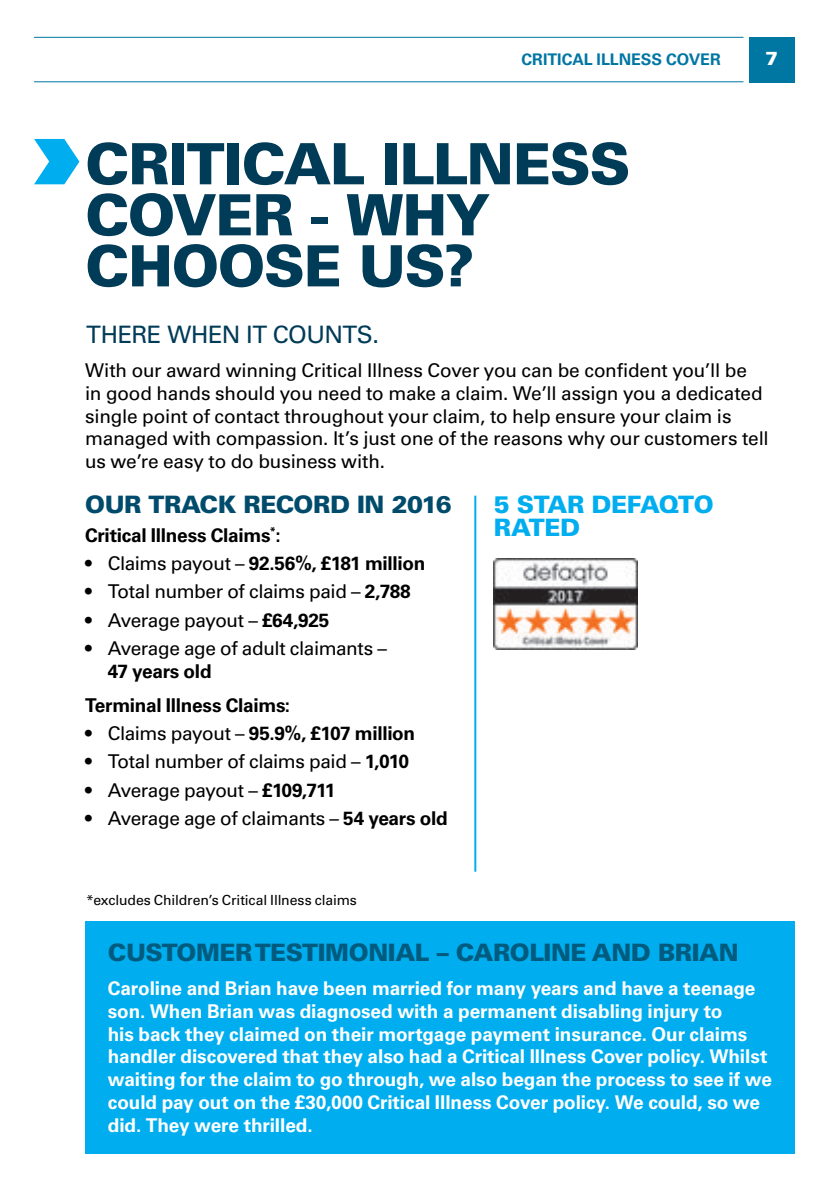
<style>
.page{position:relative;width:840px;height:1191px;background:#fff}
.page>*{position:absolute;margin:0;border:0;box-sizing:border-box;transform-origin:0 0}
.t1{font:900 57px/51px "Univers LT";letter-spacing:-.02em;color:#003b57}
.t2{font:900 24px "Univers LT";letter-spacing:-.02em;color:#005b7f}
.t3{font:900 24px "Univers LT";letter-spacing:-.02em;color:#004b6c}
.t4{font:24px "Univers LT";letter-spacing:-.02em;color:#003b57}
.t5{font:900 24px/22.6px "Univers LT";letter-spacing:-.02em;color:#00aeef}
.t6{font:19px/22.6px "Univers LT";letter-spacing:-.015em;color:#000}
.t7{font:700 19px/22.6px "Univers LT";letter-spacing:-.005em;color:#fff}
.t8{font:700 19px "Univers LT";letter-spacing:-.015em;color:#000}
.t9{font:900 19px "Univers LT";color:#fff}
.t10{font:700 16px "Univers LT";color:#0076a3}
.t11{font:14px "Univers LT";letter-spacing:-.01em;color:#000}
.s1{font-weight:400}
.s2{font-weight:700}
</style>
<div class="page">
<div style="left:85px;top:921px;width:709px;height:233px;background:#00aeef"></div>
<div style="left:748px;top:37px;width:46px;height:45px;background:#0076a3"></div>
<hr style="left:474px;top:495px;width:2px;height:376px;background:#00aeef">
<hr style="left:34px;top:37px;width:709px;height:1px;background:#0076a3">
<hr style="left:34px;top:81px;width:709px;height:1px;background:#0076a3">
<svg style="left:34px;top:139px;width:45px;height:45px"></svg>
<img style="left:493px;top:558px;width:144px;height:91px">
<p class="t10" style="left:521px;top:50px;width:201px">CRITICAL ILLNESS COVER</p>
<h1 class="t1" style="left:85px;top:138px;width:546px">CRITICAL ILLNESS<br>COVER - WHY<br>CHOOSE US?</h1>
<p class="t4" style="left:86px;top:320px;width:294px">THERE WHEN IT COUNTS.</p>
<p class="t9" style="left:765px;top:46px;width:14px">7</p>
<p class="t6" style="left:85px;top:359px;width:684px">With our award winning Critical Illness Cover you can be confident you’ll be<br>in good hands should you need to make a claim. We’ll assign you a dedicated single point of contact throughout your claim, to help ensure your claim is managed with compassion. It’s just one of the reasons why our customers tell us we’re easy to do business with.</p>
<p class="t3" style="left:85px;top:489px;width:368px">OUR TRACK RECORD IN 2016</p>
<p class="t8" style="left:85px;top:524px;width:197px">Critical Illness Claims<sup>*</sup>:</p>
<p class="t8" style="left:85px;top:552px;width:341px">• <span class="s1">Claims payout –</span> 92.56%, £181 million</p>
<p class="t6" style="left:85px;top:580px;width:327px"><span class="s2">•</span> Total number of claims paid – <span class="s2">2,788</span></p>
<p class="t6" style="left:85px;top:609px;width:246px"><span class="s2">•</span> Average payout – <span class="s2">£64,925</span></p>
<p class="t6" style="left:108px;top:637px;width:280px;text-indent:-23px"><span class="s2">•</span> Average age of adult claimants –<br><span class="s2">47 years old</span></p>
<p class="t8" style="left:85px;top:694px;width:206px">Terminal Illness Claims:</p>
<p class="t8" style="left:85px;top:722px;width:331px">• <span class="s1">Claims payout –</span> 95.9%, £107 million</p>
<p class="t6" style="left:85px;top:750px;width:325px"><span class="s2">•</span> Total number of claims paid – <span class="s2">1,010</span></p>
<p class="t6" style="left:85px;top:779px;width:252px"><span class="s2">•</span> Average payout – <span class="s2">£109,711</span></p>
<p class="t6" style="left:85px;top:807px;width:364px"><span class="s2">•</span> Average age of claimants – <span class="s2">54 years old</span></p>
<p class="t5" style="left:493px;top:493px;width:221px">5 STAR DEFAQTO<br>RATED</p>
<p class="t11" style="left:86px;top:891px;width:272px">*excludes Children’s Critical Illness claims</p>
<p class="t2" style="left:108px;top:937px;width:632px">CUSTOMER TESTIMONIAL – CAROLINE AND BRIAN</p>
<p class="t7" style="left:108px;top:977px;width:665px">Caroline and Brian have been married for many years and have a teenage son. When Brian was diagnosed with a permanent disabling injury to<br>his back they claimed on their mortgage payment insurance. Our claims handler discovered that they also had a Critical Illness Cover policy. Whilst waiting for the claim to go through, we also began the process to see if we could pay out on the £30,000 Critical Illness Cover policy. We could, so we did. They were thrilled.</p>
</div>
